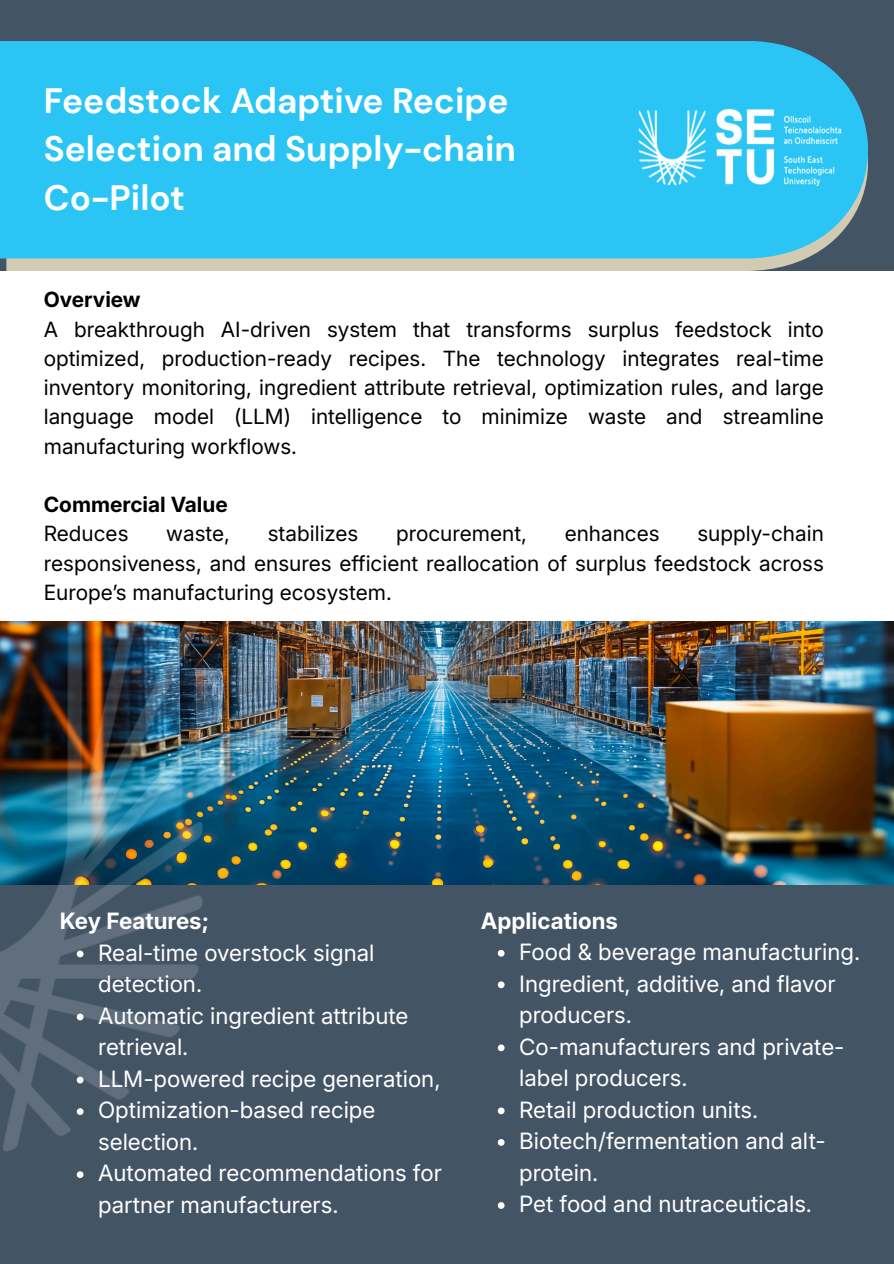
<style>
.page{position:relative;width:894px;height:1264px;background:#fff}
.page>*{position:absolute;margin:0;border:0;box-sizing:border-box;transform-origin:0 0}
.t1{font:700 35.1px/48.4px "DM Sans";color:#fff}
.t2{font:22.5px/31.5px "Inter 18 pt";color:#fff}
.t3{font:700 22.5px "Inter 18 pt";color:#fff}
.t4{font:21px/29.2px "Inter 18 pt";color:#000;text-align:justify}
.t5{font:700 21px "Inter 18 pt";color:#000}
</style>
<div class="page">
<div style="left:0;top:0;width:893px;height:1263px;background:#435465"></div>
<svg style="left:7px;top:258px;width:800px;height:13px;fill:#d1cbb3"></svg>
<div style="left:0;top:41px;width:867px;height:217px;background:#2ac5f4"></div>
<img style="left:638px;top:75px;width:230px;height:144px">
<div style="left:0;top:271px;width:893px;height:361px;background:#fff"></div>
<img style="left:203px;top:621px;width:690px;height:263px">
<img style="left:0;top:621px;width:203px;height:531px">
<svg style="left:77px;top:950px;width:6px;height:7px"></svg>
<svg style="left:77px;top:1013px;width:6px;height:7px"></svg>
<svg style="left:77px;top:1076px;width:6px;height:7px"></svg>
<svg style="left:77px;top:1108px;width:6px;height:6px"></svg>
<svg style="left:77px;top:1171px;width:6px;height:6px"></svg>
<svg style="left:497px;top:949px;width:7px;height:7px"></svg>
<svg style="left:497px;top:981px;width:7px;height:7px"></svg>
<svg style="left:497px;top:1044px;width:7px;height:7px"></svg>
<svg style="left:497px;top:1107px;width:7px;height:7px"></svg>
<svg style="left:497px;top:1139px;width:7px;height:6px"></svg>
<svg style="left:497px;top:1202px;width:7px;height:6px"></svg>
<h1 class="t1" style="left:44px;top:77px;width:473px">Feedstock Adaptive Recipe<br>Selection and Supply-chain<br>Co-Pilot</h1>
<p class="t5" style="left:44px;top:287px;width:98px">Overview</p>
<p class="t4" style="left:44px;top:314px;width:781px">A breakthrough AI-driven system that transforms surplus feedstock into optimized, production-ready recipes. The technology integrates real-time inventory monitoring, ingredient attribute retrieval, optimization rules, and large language model (LLM) intelligence to minimize waste and streamline manufacturing workflows.</p>
<p class="t5" style="left:44px;top:492px;width:185px">Commercial Value</p>
<p class="t4" style="left:44px;top:519px;width:86px">Reduces</p>
<p class="t4" style="left:166px;top:519px;width:65px">waste,</p>
<p class="t4" style="left:268px;top:519px;width:92px">stabilizes</p>
<p class="t4" style="left:396px;top:519px;width:132px">procurement,</p>
<p class="t4" style="left:564px;top:519px;width:96px">enhances</p>
<p class="t4" style="left:44px;top:519px;width:781px;text-indent:653px">supply-chain responsiveness, and ensures efficient reallocation of surplus feedstock across Europes manufacturing ecosystem.</p>
<p class="t3" style="left:60px;top:907px;width:150px">Key Features;</p>
<p class="t2" style="left:98px;top:936px;width:345px">Real-time overstock signal detection.<br>Automatic ingredient attribute retrieval.<br>LLM-powered recipe generation,<br>Optimization-based recipe selection.<br>Automated recommendations for partner manufacturers.</p>
<p class="t3" style="left:481px;top:906px;width:138px">Applications</p>
<p class="t2" style="left:519px;top:936px;width:342px">Food &amp; beverage manufacturing.<br>Ingredient, additive, and flavor producers.<br>Co-manufacturers and private&shy;label producers.<br>Retail production units.<br>Biotech/fermentation and alt&shy;protein.<br>Pet food and nutraceuticals.</p>
</div>
